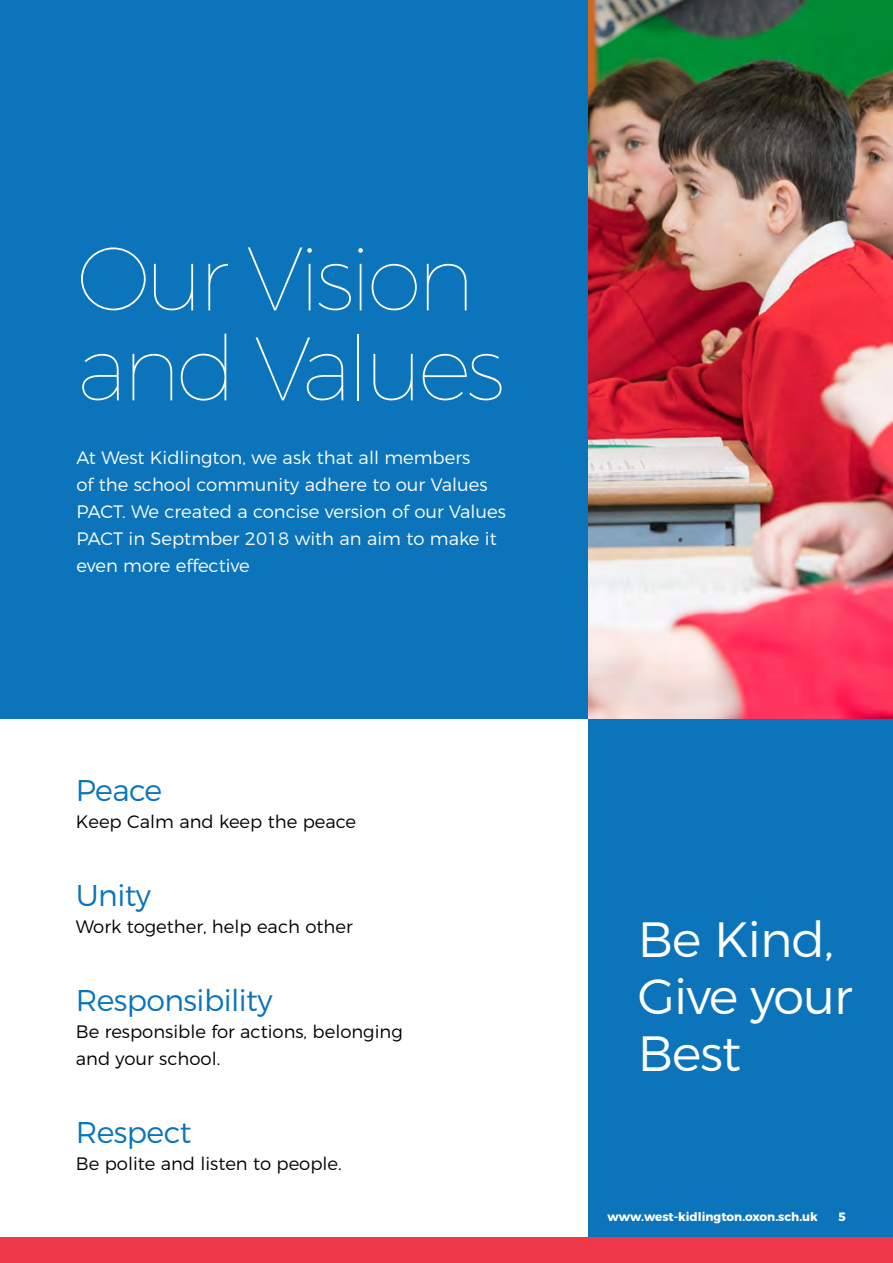
<style>
.page{position:relative;width:893px;height:1263px;background:#fff}
.page>*{position:absolute;margin:0;border:0;box-sizing:border-box;transform-origin:0 0}
.t1{font:100 90px/90px "Montserrat";letter-spacing:-.05em;color:#fff}
.t2{font:300 49.5px/57px "Montserrat";letter-spacing:-.02em;color:#fff}
.t3{font:300 30px "Montserrat";letter-spacing:-.02em;color:#0874bb}
.t4{font:300 18px/27px "Montserrat";color:#fff}
.t5{font:300 18px/27px "Montserrat";color:#000}
.t6{font:700 12px "Montserrat";color:#fff}
</style>
<div class="page">
<div style="left:588px;top:719px;width:305px;height:523px;background:#0b74bb"></div>
<div style="left:0;top:0;width:587px;height:719px;background:#0b74bb"></div>
<div style="left:0;top:1237px;width:893px;height:26px;background:#ef394a"></div>
<img style="left:588px;top:0;width:305px;height:719px">
<h1 class="t1" style="left:77px;top:225px;width:430px">Our Vision and Values</h1>
<p class="t4" style="left:77px;top:442px;width:431px">At West Kidlington, we ask that all members<br>of the school community adhere to our Values PACT. We created a concise version of our Values PACT in Septmber 2018 with an aim to make it even more effective</p>
<h3 class="t3" style="left:76px;top:767px;width:88px">Peace</h3>
<p class="t5" style="left:76px;top:807px;width:282px">Keep Calm and keep the peace</p>
<h3 class="t3" style="left:76px;top:872px;width:77px">Unity</h3>
<p class="t5" style="left:76px;top:912px;width:278px">Work together, help each other</p>
<h3 class="t3" style="left:76px;top:977px;width:198px">Responsibility</h3>
<p class="t5" style="left:76px;top:1017px;width:328px">Be responsible for actions, belonging and your school.</p>
<h3 class="t3" style="left:76px;top:1109px;width:117px">Respect</h3>
<p class="t5" style="left:76px;top:1149px;width:267px">Be polite and listen to people.</p>
<h2 class="t2" style="left:638px;top:906px;width:216px">Be Kind,<br>Give your<br>Best</h2>
<p class="t6" style="left:608px;top:1207px;width:212px">www.west-kidlington.oxon.sch.uk</p>
<p class="t6" style="left:839px;top:1207px;width:9px">5</p>
</div>
